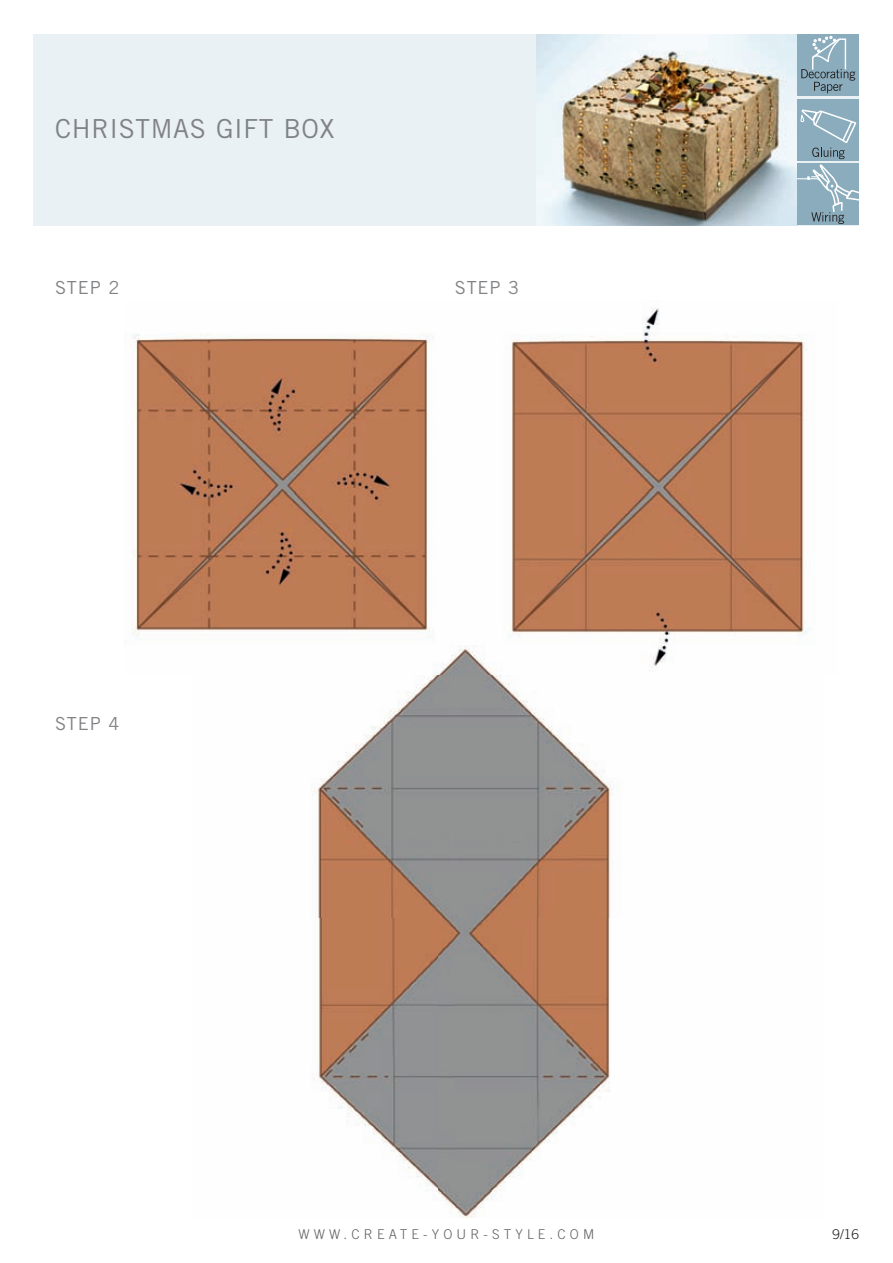
<style>
.page{position:relative;width:893px;height:1263px;background:#fff}
.page>*{position:absolute;margin:0;border:0;box-sizing:border-box;transform-origin:0 0}
.t1{font:26.25px "Trade Gothic";letter-spacing:.025em;color:#808285}
.t2{font:18px "Trade Gothic";letter-spacing:.05em;color:#808285}
.t3{font:300 13.5px "Trade Gothic";letter-spacing:.305em;color:#636366}
.t4{font:300 13.5px "Trade Gothic";color:#231f20}
</style>
<div class="page">
<div style="left:34px;top:34px;width:825px;height:191px;background:#eaf1f5"></div>
<img style="left:536px;top:34px;width:261px;height:191px">
<img style="left:132px;top:308px;width:678px;height:337px">
<img style="left:311px;top:645px;width:356px;height:573px">
<img style="left:455px;top:919px;width:212px;height:272px">
<img style="left:311px;top:919px;width:127px;height:272px">
<img style="left:456px;top:918px;width:73px;height:14px">
<div style="left:376px;top:833px;width:130px;height:17px;background:#919292"></div>
<svg style="left:511px;top:833px;width:23px;height:13px"></svg>
<div style="left:797px;top:99px;width:62px;height:61px;background:#8aacbc"></div>
<svg style="left:797px;top:109px;width:62px;height:115px"></svg>
<div style="left:797px;top:34px;width:62px;height:62px;background:#8aacbc"></div>
<svg style="left:801px;top:36px;width:54px;height:57px"></svg>
<h1 class="t1" style="left:55px;top:113px;width:281px">CHRISTMAS GIFT BOX</h1>
<h2 class="t2" style="left:55px;top:276px;width:66px">STEP 2</h2>
<h2 class="t2" style="left:455px;top:276px;width:66px">STEP 3</h2>
<h2 class="t2" style="left:55px;top:713px;width:66px">STEP 4</h2>
<p class="t3" style="left:298px;top:1226px;width:297px">WWW.CREATE-YOUR-STYLE.COM</p>
<p class="t4" style="left:832px;top:1226px;width:28px">9/16</p>
</div>
